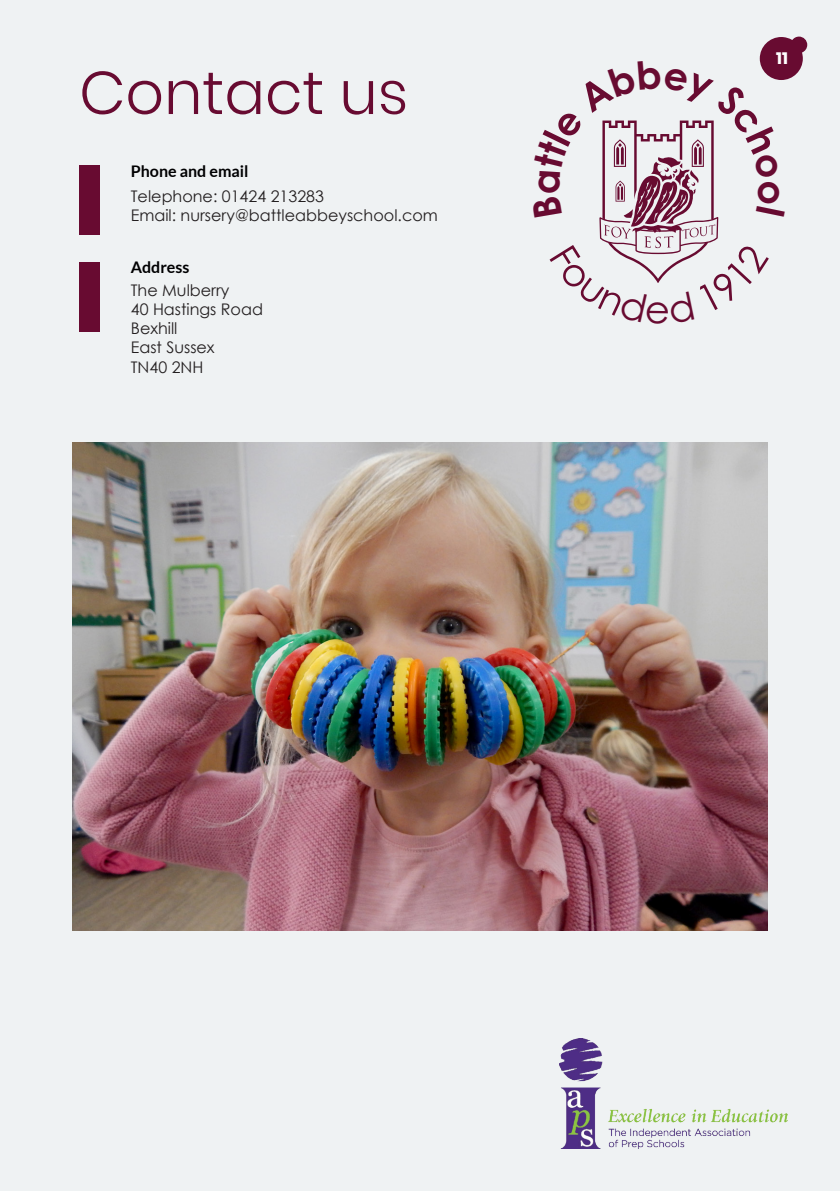
<style>
.page{position:relative;width:840px;height:1191px;background:#fff}
.page>*{position:absolute;margin:0;border:0;box-sizing:border-box;transform-origin:0 0}
.t1{font:300 60.2px "Poppins";color:#680b31}
.t2{font:700 16.6px "Poppins";color:#fff}
.t3{font:16px "Century Gothic";color:#231f20}
.t4{font:700 16px "Lato";color:#000001}
</style>
<div class="page">
<div style="left:0;top:0;width:839px;height:1191px;background:#eff2f3"></div>
<div style="left:79px;top:262px;width:20px;height:69px;background:#680b31"></div>
<div style="left:79px;top:165px;width:20px;height:69px;background:#680b31"></div>
<img style="left:559px;top:1038px;width:228px;height:110px">
<img style="left:72px;top:442px;width:695px;height:488px">
<svg style="left:599px;top:37px;width:207px;height:246px"></svg>
<p class="t1" style="left:79px;top:58px;width:330px">Contact us</p>
<p class="t4" style="left:131px;top:162px;width:119px">Phone and email</p>
<p class="t3" style="left:131px;top:185px;width:194px">Telephone: 01424 213283</p>
<p class="t3" style="left:131px;top:204px;width:308px">Email: nursery@battleabbeyschool.com</p>
<p class="t4" style="left:131px;top:258px;width:60px">Address</p>
<p class="t3" style="left:131px;top:279px;width:100px">The Mulberry</p>
<p class="t3" style="left:131px;top:298px;width:134px">40 Hastings Road</p>
<p class="t3" style="left:131px;top:317px;width:48px">Bexhill</p>
<p class="t3" style="left:131px;top:336px;width:85px">East Sussex</p>
<p class="t3" style="left:131px;top:356px;width:74px">TN40 2NH</p>
<p class="t2" style="left:775px;top:49px;width:13px">11</p>
</div>
